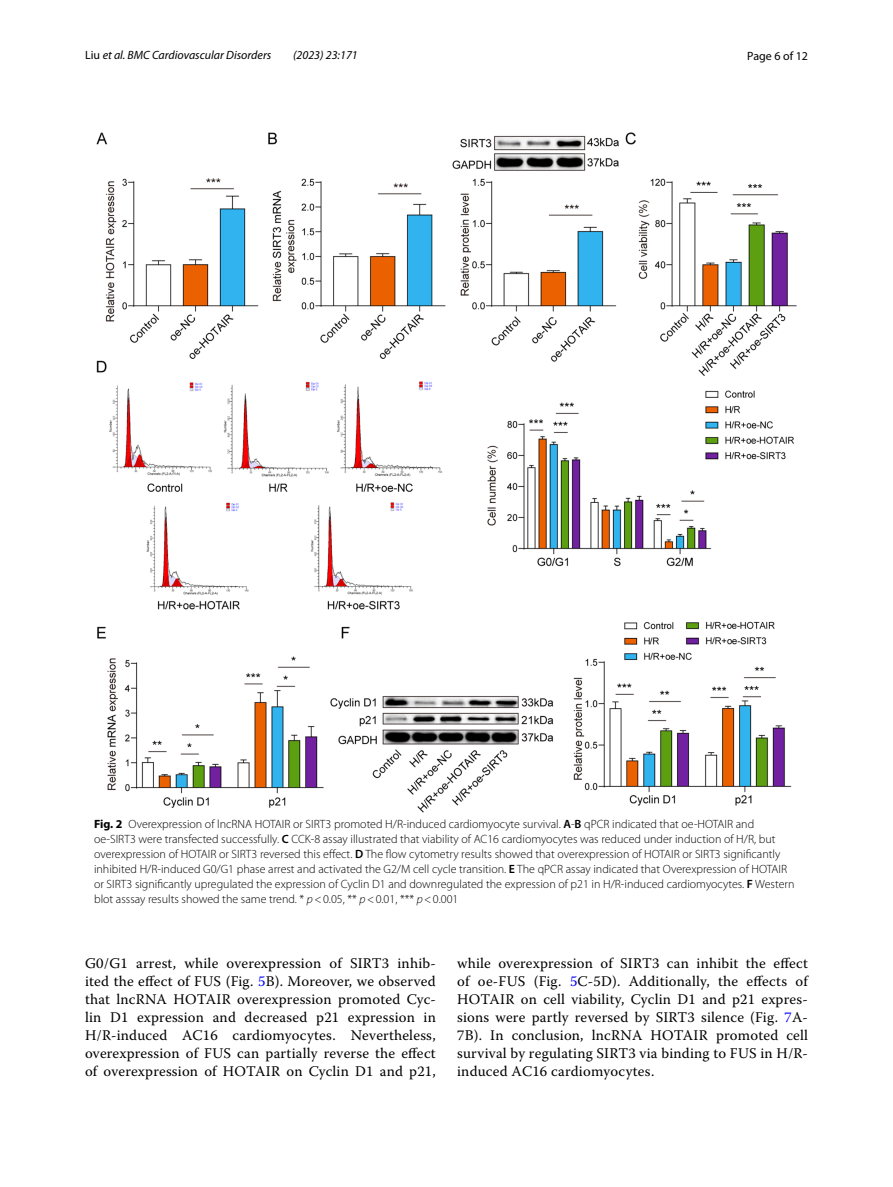
<style>
.page{position:relative;width:893px;height:1187px;background:#fff}
.page>*{position:absolute;margin:0;border:0;box-sizing:border-box;transform-origin:0 0}
.t1{font:14.7px/18px "Warnock Pro";letter-spacing:.015em;color:#000;text-align:justify}
.t2{font:300 12px/15px "Myriad Pro";color:#000}
.t3{font:italic 12px "Myriad Pro";color:#000}
.t4{font:12px "Myriad Pro";color:#000}
.s1{font-style:normal}
.s2{font-weight:700}
.s3{font-weight:600}
.s4{font-style:italic}
.s5{color:#00f}
</style>
<div class="page">
<img style="left:96px;top:133px;width:701px;height:679px">
<p class="t3" style="left:85px;top:48px;width:188px"><span class="s1">Liu</span> et al. BMC Cardiovascular Disorders</p>
<p class="t3" style="left:293px;top:48px;width:66px">(2023) 23:171</p>
<p class="t4" style="left:747px;top:48px;width:62px">Page 6 of 12</p>
<p class="t2" style="left:94px;top:816px;width:702px"><span class="s2">Fig. 2</span> Overexpression of lncRNA HOTAIR or SIRT3 promoted H/R-induced cardiomyocyte survival. <span class="s3">A</span>-<span class="s3">B</span> qPCR indicated that oe-HOTAIR and oe-SIRT3 were transfected successfully. <span class="s3">C</span> CCK-8 assay illustrated that viability of AC16 cardiomyocytes was reduced under induction of H/R, but overexpression of HOTAIR or SIRT3 reversed this effect. <span class="s3">D</span> The flow cytometry results showed that overexpression of HOTAIR or SIRT3 significantly inhibited H/R-induced G0/G1 phase arrest and activated the G2/M cell cycle transition. <span class="s3">E</span> The qPCR assay indicated that Overexpression of HOTAIR or SIRT3 significantly upregulated the expression of Cyclin D1 and downregulated the expression of p21 in H/R-induced cardiomyocytes. <span class="s3">F</span> Western blot asssay results showed the same trend. * <span class="s4">p</span>&lt;0.05, ** <span class="s4">p</span>&lt;0.01, *** <span class="s4">p</span>&lt;0.001</p>
<p class="t1" style="left:85px;top:953px;width:352px">G0/G1 arrest, while overexpression of SIRT3 inhib&shy;ited the effect of FUS (Fig. <span class="s5">5</span>B). Moreover, we observed that lncRNA HOTAIR overexpression promoted Cyc&shy;lin D1 expression and decreased p21 expression in H/R-induced AC16 cardiomyocytes. Nevertheless, overexpression of FUS can partially reverse the effect of overexpression of HOTAIR on Cyclin D1 and p21,</p>
<p class="t1" style="left:457px;top:953px;width:352px">while overexpression of SIRT3 can inhibit the effect of oe-FUS (Fig. <span class="s5">5</span>C-5D). Additionally, the effects of HOTAIR on cell viability, Cyclin D1 and p21 expres&shy;sions were partly reversed by SIRT3 silence (Fig. <span class="s5">7</span>A-7B). In conclusion, lncRNA HOTAIR promoted cell survival by regulating SIRT3 via binding to FUS in H/R&shy;induced AC16 cardiomyocytes.</p>
</div>
